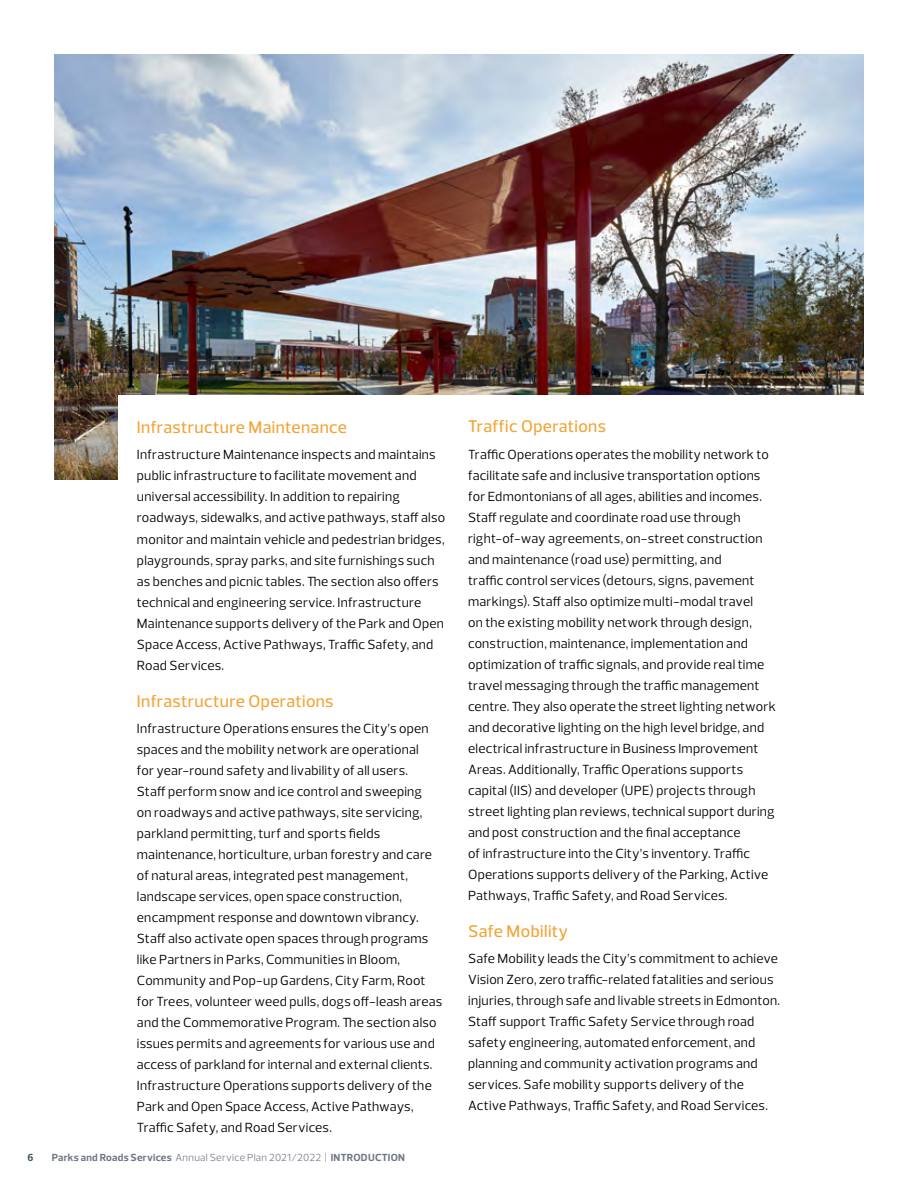
<style>
.page{position:relative;width:918px;height:1188px;background:#fff}
.page>*{position:absolute;margin:0;border:0;box-sizing:border-box;transform-origin:0 0}
.t1{font:500 17.25px "Prelo";letter-spacing:.02em;color:#f2a436}
.t2{font:13.5px/21px "Prelo";letter-spacing:.015em;color:#000}
.t3{font:700 10.5px "Prelo";letter-spacing:.025em;color:#6f7685}
.t4{font:700 10.5px "Prelo";color:#415464}
.s1{font-weight:400;color:#7e8491}
.s2{font-weight:400}
</style>
<div class="page">
<img style="left:54px;top:54px;width:810px;height:426px">
<div style="left:118px;top:395px;width:800px;height:157px;background:#fff"></div>
<p class="t1" style="left:137px;top:417px;width:211px">Infrastructure Maintenance</p>
<p class="t2" style="left:137px;top:445px;width:310px">Infrastructure Maintenance inspects and maintains public infrastructure to facilitate movement and universal accessibility. In addition to repairing roadways, sidewalks, and active pathways, staff also monitor and maintain vehicle and pedestrian bridges, playgrounds, spray parks, and site furnishings such as benches and picnic tables. The section also offers technical and engineering service. Infrastructure Maintenance supports delivery of the Park and Open Space Access, Active Pathways, Traffic Safety, and Road Services.</p>
<p class="t1" style="left:137px;top:690px;width:198px">Infrastructure Operations</p>
<p class="t2" style="left:137px;top:718px;width:307px">Infrastructure Operations ensures the City’s open spaces and the mobility network are operational<br>for year-round safety and livability of all users.<br>Staff perform snow and ice control and sweeping<br>on roadways and active pathways, site servicing, parkland permitting, turf and sports fields maintenance, horticulture, urban forestry and care of natural areas, integrated pest management, landscape services, open space construction, encampment response and downtown vibrancy.<br>Staff also activate open spaces through programs like Partners in Parks, Communities in Bloom, Community and Pop-up Gardens, City Farm, Root for Trees, volunteer weed pulls, dogs off-leash areas and the Commemorative Program. The section also issues permits and agreements for various use and access of parkland for internal and external clients.<br>Infrastructure Operations supports delivery of the Park and Open Space Access, Active Pathways, Traffic Safety, and Road Services.</p>
<p class="t4" style="left:28px;top:1151px;width:7px">6</p>
<p class="t3" style="left:52px;top:1151px;width:355px">Parks and Roads Services <span class="s1">Annual Service Plan 2021/2022</span> <span class="s2">|</span> INTRODUCTION</p>
<p class="t1" style="left:468px;top:416px;width:139px">Traffic Operations</p>
<p class="t2" style="left:468px;top:444px;width:309px">Traffic Operations operates the mobility network to facilitate safe and inclusive transportation options for Edmontonians of all ages, abilities and incomes.<br>Staff regulate and coordinate road use through right-of-way agreements, on-street construction and maintenance (road use) permitting, and<br>traffic control services (detours, signs, pavement markings). Staff also optimize multi-modal travel<br>on the existing mobility network through design, construction, maintenance, implementation and optimization of traffic signals, and provide real time travel messaging through the traffic management centre. They also operate the street lighting network and decorative lighting on the high level bridge, and electrical infrastructure in Business Improvement Areas. Additionally, Traffic Operations supports capital (IIS) and developer (UPE) projects through street lighting plan reviews, technical support during and post construction and the final acceptance<br>of infrastructure into the City’s inventory. Traffic Operations supports delivery of the Parking, Active Pathways, Traffic Safety, and Road Services.</p>
<p class="t1" style="left:468px;top:921px;width:102px">Safe Mobility</p>
<p class="t2" style="left:468px;top:949px;width:314px">Safe Mobility leads the City’s commitment to achieve Vision Zero, zero traffic-related fatalities and serious injuries, through safe and livable streets in Edmonton.<br>Staff support Traffic Safety Service through road safety engineering, automated enforcement, and planning and community activation programs and services. Safe mobility supports delivery of the Active Pathways, Traffic Safety, and Road Services.</p>
</div>
